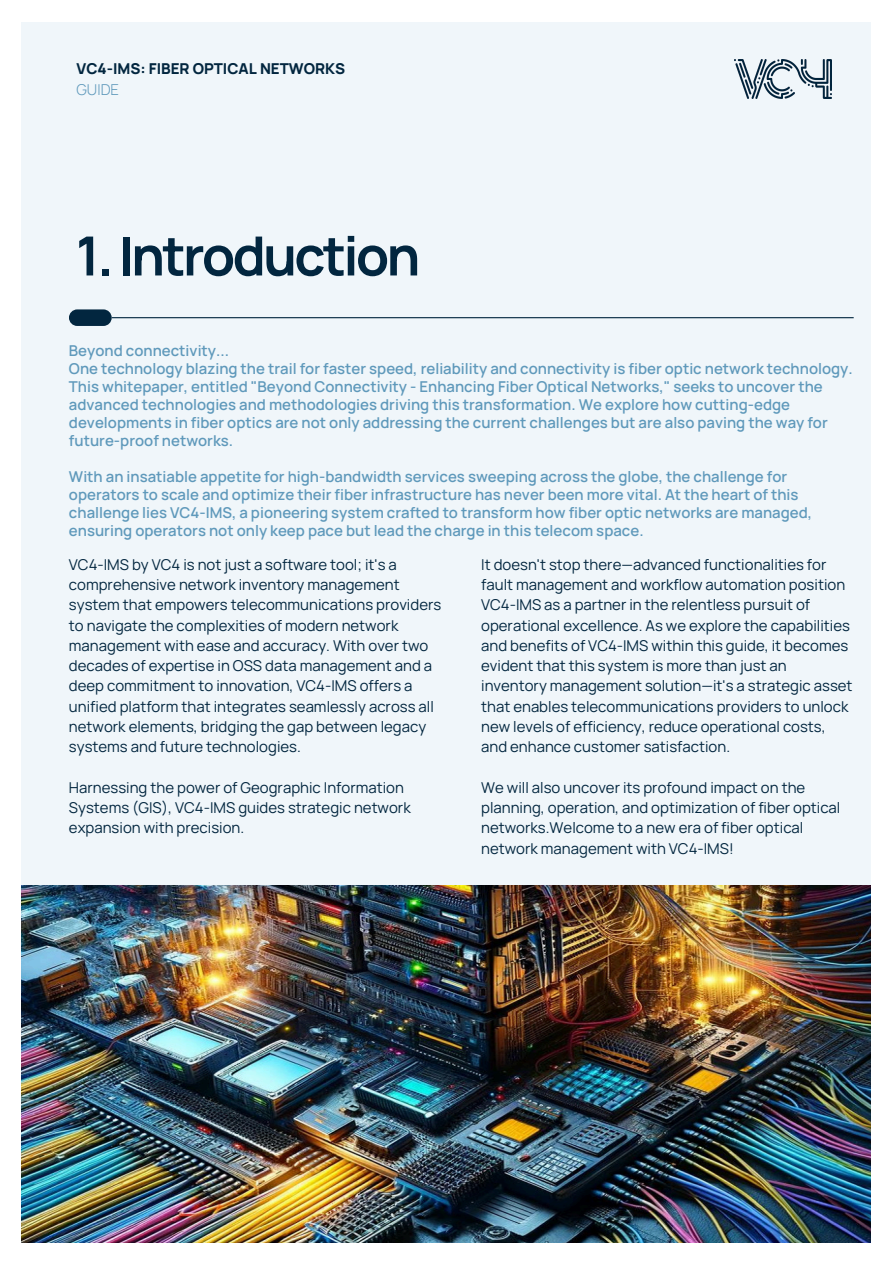
<style>
.page{position:relative;width:894px;height:1264px;background:#fff}
.page>*{position:absolute;margin:0;border:0;box-sizing:border-box;transform-origin:0 0}
.t1{font:700 54px "Manrope";letter-spacing:-.05em;color:#02263f}
.t2{font:15px/20.2px "Manrope";color:#02263f}
.t3{font:600 15px/18px "Manrope";color:#5f99bb}
.t4{font:800 15px "Manrope";color:#02263f}
.t5{font:300 15px "Manrope";color:#5f99bb}
</style>
<div class="page">
<div style="left:22px;top:22px;width:848px;height:1160px;background:#f0f6fa"></div>
<img style="left:22px;top:885px;width:848px;height:357px">
<img style="left:734px;top:60px;width:97px;height:38px">
<div style="left:69px;top:309px;width:43px;height:17px;background:#02263f;border-radius:8px"></div>
<hr style="left:112px;top:317px;width:741px;height:1px;background:#02263f">
<h4 class="t4" style="left:76px;top:58px;width:270px">VC4-IMS: FIBER OPTICAL NETWORKS</h4>
<h4 class="t5" style="left:76px;top:79px;width:44px">GUIDE</h4>
<p class="t1" style="left:76px;top:218px;width:346px">1.Introduction</p>
<p class="t3" style="left:69px;top:341px;width:785px">Beyond connectivity...<br>One technology blazing the trail for faster speed, reliability and connectivity is fiber optic network technology.<br>This whitepaper, entitled "Beyond Connectivity - Enhancing Fiber Optical Networks," seeks to uncover the advanced technologies and methodologies driving this transformation. We explore how cutting-edge developments in fiber optics are not only addressing the current challenges but are also paving the way for future-proof networks.</p>
<p class="t3" style="left:69px;top:467px;width:744px">With an insatiable appetite for high-bandwidth services sweeping across the globe, the challenge for operators to scale and optimize their fiber infrastructure has never been more vital. At the heart of this challenge lies VC4-IMS, a pioneering system crafted to transform how fiber optic networks are managed, ensuring operators not only keep pace but lead the charge in this telecom space.</p>
<p class="t2" style="left:69px;top:554px;width:374px">VC4-IMS by VC4 is not just a software tool; it's a comprehensive network inventory management system that empowers telecommunications providers to navigate the complexities of modern network management with ease and accuracy. With over two decades of expertise in OSS data management and a deep commitment to innovation, VC4-IMS offers a unified platform that integrates seamlessly across all network elements, bridging the gap between legacy systems and future technologies.</p>
<p class="t2" style="left:69px;top:776px;width:343px">Harnessing the power of Geographic Information<br>Systems (GIS), VC4-IMS guides strategic network expansion with precision.</p>
<p class="t2" style="left:481px;top:554px;width:373px">It doesn't stop there—advanced functionalities for fault management and workflow automation position VC4-IMS as a partner in the relentless pursuit of operational excellence. As we explore the capabilities and benefits of VC4-IMS within this guide, it becomes evident that this system is more than just an inventory management solution—it's a strategic asset that enables telecommunications providers to unlock new levels of efficiency, reduce operational costs, and enhance customer satisfaction.</p>
<p class="t2" style="left:481px;top:776px;width:360px">We will also uncover its profound impact on the planning, operation, and optimization of fiber optical networks.Welcome to a new era of fiber optical network management with VC4-IMS!</p>
</div>
